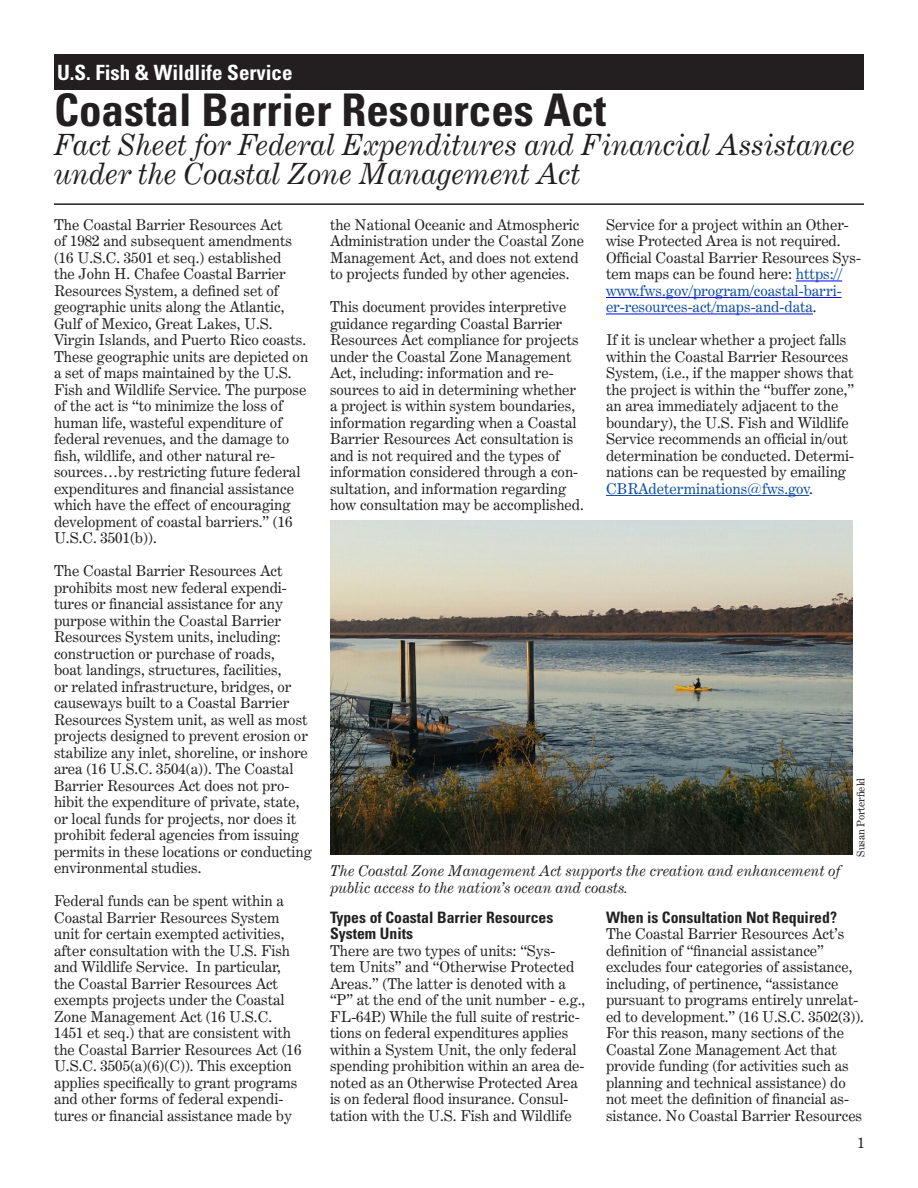
<style>
.page{position:relative;width:918px;height:1188px;background:#fff}
.page>*{position:absolute;margin:0;border:0;box-sizing:border-box;transform-origin:0 0}
.t1{font:700 condensed 45px "Univers";color:#231f20}
.t2{font:italic 29.25px/29.2px "Century Expanded BT";color:#231f20}
.t3{font:700 condensed 21px "Univers";color:#fff}
.t4{font:700 condensed 15.75px/16.5px "Univers";color:#222}
.t5{font:15px/16.5px "Century Expanded BT";color:#222}
.t6{font:15px/16.5px "Century Expanded BT";color:#0d4da1}
.t7{font:italic 15px/16.5px "Century Expanded BT";color:#231f20}
.t8{font:15px "Century Expanded BT";color:#231f20}
.t9{font:10.5px "Century Expanded BT";color:#231f20}
.s1{color:#222}
.s2{color:#0d4da1}
</style>
<div class="page">
<div style="left:54px;top:54px;width:810px;height:36px;background:#231f20"></div>
<hr style="left:54px;top:203px;width:810px;height:2px;background:#231f20">
<img style="left:330px;top:520px;width:522px;height:335px">
<hr style="left:796px;top:281px;width:46px;height:1px;background:#00f">
<hr style="left:606px;top:297px;width:236px;height:1px;background:#00f">
<hr style="left:606px;top:314px;width:207px;height:1px;background:#00f">
<hr style="left:606px;top:495px;width:203px;height:1px;background:#0d4da1">
<h3 class="t3" style="left:57px;top:59px;width:237px">U.S. Fish &amp; Wildlife Service</h3>
<h1 class="t1" style="left:54px;top:82px;width:554px">Coastal Barrier Resources Act</h1>
<h1 class="t2" style="left:54px;top:130px;width:802px">Fact Sheet for Federal Expenditures and Financial Assistance under the Coastal Zone Management Act</h1>
<p class="t5" style="left:54px;top:216px;width:256px">The Coastal Barrier Resources Act<br>of 1982 and subsequent amendments (16 U.S.C. 3501 et seq.) established<br>the John H. Chafee Coastal Barrier Resources System, a defined set of geographic units along the Atlantic, Gulf of Mexico, Great Lakes, U.S.<br>Virgin Islands, and Puerto Rico coasts.<br>These geographic units are depicted on a set of maps maintained by the U.S.<br>Fish and Wildlife Service. The purpose of the act is “to minimize the loss of human life, wasteful expenditure of federal revenues, and the damage to fish, wildlife, and other natural re&shy;sources…by restricting future federal expenditures and financial assistance which have the effect of encouraging development of coastal barriers.” (16<br>U.S.C. 3501(b)).</p>
<p class="t5" style="left:54px;top:563px;width:260px">The Coastal Barrier Resources Act prohibits most new federal expendi&shy;tures or financial assistance for any purpose within the Coastal Barrier Resources System units, including: construction or purchase of roads,<br>boat landings, structures, facilities,<br>or related infrastructure, bridges, or causeways built to a Coastal Barrier Resources System unit, as well as most projects designed to prevent erosion or stabilize any inlet, shoreline, or inshore area (16 U.S.C. 3504(a)). The Coastal Barrier Resources Act does not pro&shy;hibit the expenditure of private, state, or local funds for projects, nor does it prohibit federal agencies from issuing permits in these locations or conducting environmental studies.</p>
<p class="t5" style="left:54px;top:893px;width:249px">Federal funds can be spent within a Coastal Barrier Resources System unit for certain exempted activities, after consultation with the U.S. Fish and Wildlife Service. In particular, the Coastal Barrier Resources Act exempts projects under the Coastal Zone Management Act (16 U.S.C.<br>1451 et seq.) that are consistent with the Coastal Barrier Resources Act (16<br>U.S.C. 3505(a)(6)(C)). This exception applies specifically to grant programs and other forms of federal expendi&shy;tures or financial assistance made by</p>
<p class="t5" style="left:606px;top:216px;width:244px">Service for a project within an Other&shy;wise Protected Area is not required.</p>
<p class="t6" style="left:606px;top:249px;width:257px"><span class="s1">Official Coastal Barrier Resources Sys&shy;tem maps can be found here:</span> https:// www.fws.gov/program/coastal-barri&shy;er-resources-act/maps-and-data<span class="s1">.</span></p>
<p class="t5" style="left:606px;top:332px;width:250px">If it is unclear whether a project falls within the Coastal Barrier Resources System, (i.e., if the mapper shows that the project is within the “buffer zone,” an area immediately adjacent to the boundary), the U.S. Fish and Wildlife Service recommends an official in/out determination be conducted. Determi&shy;nations can be requested by emailing <span class="s2">CBRAdeterminations@fws.gov</span>.</p>
<p class="t5" style="left:330px;top:216px;width:256px">the National Oceanic and Atmospheric Administration under the Coastal Zone Management Act, and does not extend to projects funded by other agencies.</p>
<p class="t5" style="left:330px;top:299px;width:255px">This document provides interpretive guidance regarding Coastal Barrier Resources Act compliance for projects under the Coastal Zone Management Act, including: information and re&shy;sources to aid in determining whether a project is within system boundaries, information regarding when a Coastal Barrier Resources Act consultation is and is not required and the types of information considered through a con&shy;sultation, and information regarding how consultation may be accomplished.</p>
<p class="t9" style="left:854px;top:857px;width:81px;rotate:-90deg">Susan Porterfield</p>
<p class="t7" style="left:330px;top:862px;width:512px">The Coastal Zone Management Act supports the creation and enhancement of public access to the nation’s ocean and coasts.</p>
<p class="t4" style="left:330px;top:909px;width:225px">Types of Coastal Barrier Resources<br>System Units</p>
<p class="t5" style="left:330px;top:942px;width:257px">There are two types of units: “Sys-<br>tem Units” and “Otherwise Protected Areas.” (The latter is denoted with a “P” at the end of the unit number - e.g., FL-64P.) While the full suite of restric&shy;tions on federal expenditures applies within a System Unit, the only federal spending prohibition within an area de&shy;noted as an Otherwise Protected Area is on federal flood insurance. Consul&shy;tation with the U.S. Fish and Wildlife</p>
<p class="t4" style="left:606px;top:909px;width:233px">When is Consultation Not Required?</p>
<p class="t5" style="left:606px;top:926px;width:259px">The Coastal Barrier Resources Act’s definition of “financial assistance” excludes four categories of assistance, including, of pertinence, “assistance pursuant to programs entirely unrelat&shy;ed to development.” (16 U.S.C. 3502(3)).<br>For this reason, many sections of the Coastal Zone Management Act that provide funding (for activities such as planning and technical assistance) do not meet the definition of financial as&shy;sistance. No Coastal Barrier Resources</p>
<p class="t8" style="left:858px;top:1133px;width:9px">1</p>
</div>
